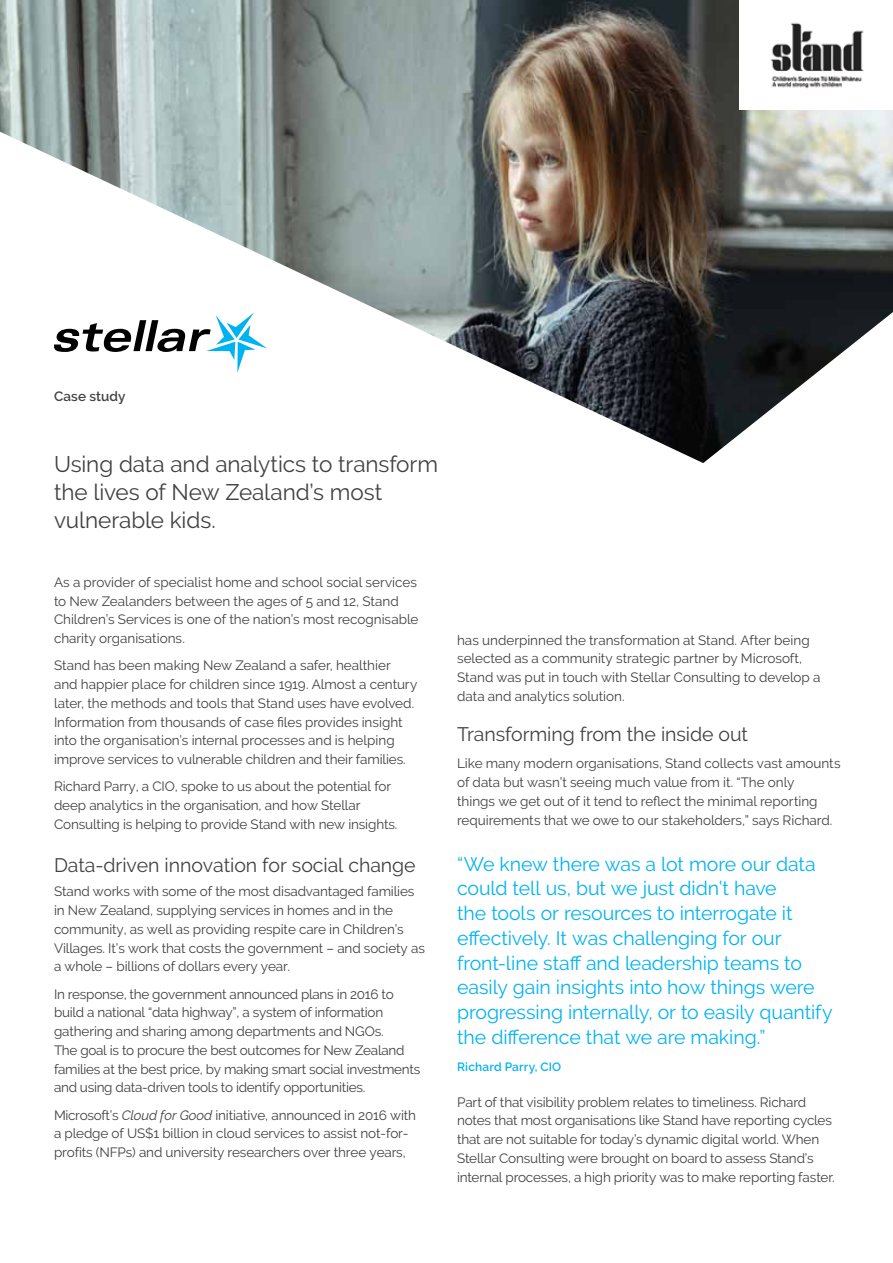
<style>
.page{position:relative;width:893px;height:1263px;background:#fff}
.page>*{position:absolute;margin:0;border:0;box-sizing:border-box;transform-origin:0 0}
.t1{font:22.5px/27.8px "Raleway";letter-spacing:-.005em;color:#414042}
.t2{font:19.5px/24.8px "Raleway";letter-spacing:-.005em;color:#00b3f0}
.t3{font:19.5px "Raleway";letter-spacing:-.005em;color:#414042}
.t4{font:13.5px/18.8px "Raleway";letter-spacing:-.01em;color:#414042}
.t5{font:600 13.5px "Raleway";letter-spacing:.01em;color:#414042}
.t6{font:600 12px "Raleway";letter-spacing:.015em;color:#00b3f0}
.s1{font-style:italic}
</style>
<div class="page">
<img style="left:0;top:0;width:893px;height:132px">
<img style="left:1px;top:132px;width:892px;height:331px">
<div style="left:740px;top:0;width:153px;height:109px;background:#fff"></div>
<svg style="left:54px;top:313px;width:213px;height:60px"></svg>
<img style="left:770px;top:22px;width:94px;height:67px">
<p class="t5" style="left:54px;top:389px;width:73px">Case study</p>
<h1 class="t1" style="left:54px;top:450px;width:385px">Using data and analytics to transform the lives of New Zealand’s most vulnerable kids.</h1>
<p class="t4" style="left:54px;top:573px;width:366px">As a provider of specialist home and school social services to New Zealanders between the ages of 5 and 12, Stand Children’s Services is one of the nation’s most recognisable charity organisations.</p>
<p class="t4" style="left:54px;top:656px;width:365px">Stand has been making New Zealand a safer, healthier and happier place for children since 1919. Almost a century later, the methods and tools that Stand uses have evolved.<br>Information from thousands of case files provides insight into the organisation’s internal processes and is helping improve services to vulnerable children and their families.</p>
<p class="t4" style="left:54px;top:777px;width:345px">Richard Parry, a CIO, spoke to us about the potential for deep analytics in the organisation, and how Stellar<br>Consulting is helping to provide Stand with new insights.</p>
<h2 class="t3" style="left:54px;top:853px;width:363px">Data-driven innovation for social change</h2>
<p class="t4" style="left:54px;top:882px;width:372px">Stand works with some of the most disadvantaged families in New Zealand, supplying services in homes and in the community, as well as providing respite care in Children’s Villages. It’s work that costs the government – and society as a whole – billions of dollars every year.</p>
<p class="t4" style="left:54px;top:984px;width:368px">In response, the government announced plans in 2016 to build a national “data highway”, a system of information gathering and sharing among departments and NGOs.<br>The goal is to procure the best outcomes for New Zealand families at the best price, by making smart social investments and using data-driven tools to identify opportunities.</p>
<p class="t4" style="left:54px;top:1105px;width:364px">Microsoft’s <span class="s1">Cloud for Good</span> initiative, announced in 2016 with a pledge of US$1 billion in cloud services to assist not-for&shy;profits (NFPs) and university researchers over three years,</p>
<p class="t4" style="left:457px;top:630px;width:365px">has underpinned the transformation at Stand. After being selected as a community strategic partner by Microsoft, Stand was put in touch with Stellar Consulting to develop a data and analytics solution.</p>
<h2 class="t3" style="left:457px;top:723px;width:292px">Transforming from the inside out</h2>
<p class="t4" style="left:457px;top:754px;width:385px">Like many modern organisations, Stand collects vast amounts of data but wasn’t seeing much value from it. “The only<br>things we get out of it tend to reflect the minimal reporting requirements that we owe to our stakeholders,” says Richard.</p>
<p class="t2" style="left:457px;top:851px;width:377px">“We knew there was a lot more our data could tell us, but we just didn’t have<br>the tools or resources to interrogate it effectively. It was challenging for our front-line staff and leadership teams to easily gain insights into how things were progressing internally, or to easily quantify the difference that we are making.”</p>
<p class="t6" style="left:457px;top:1060px;width:106px">Richard Parry, CIO</p>
<p class="t4" style="left:457px;top:1092px;width:379px">Part of that visibility problem relates to timeliness. Richard notes that most organisations like Stand have reporting cycles that are not suitable for today’s dynamic digital world. When Stellar Consulting were brought on board to assess Stand’s internal processes, a high priority was to make reporting faster.</p>
</div>
